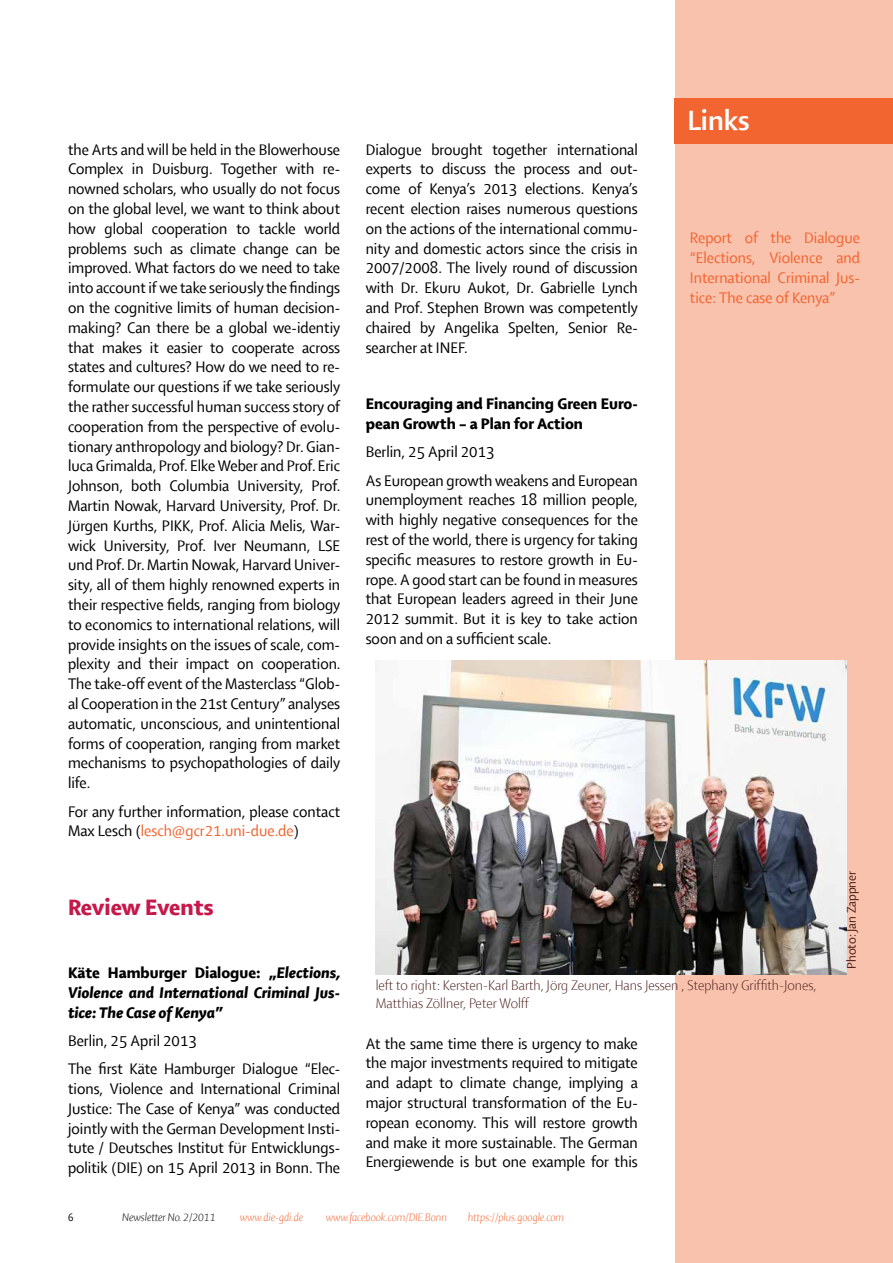
<style>
.page{position:relative;width:893px;height:1263px;background:#fff}
.page>*{position:absolute;margin:0;border:0;box-sizing:border-box;transform-origin:0 0}
.t1{font:30px "Shaker RB";color:#fff}
.t2{font:24px "Shaker RH";color:#c6184a}
.t3{font:16.5px/19.8px "Shaker R";color:#000;text-align:justify}
.t4{font:16.5px/19.8px "Shaker RH";color:#000}
.t5{font:16.5px/19.8px "Shaker R";color:#f26531;text-align:justify}
.t6{font:16.5px/19.8px "Shaker RHI";color:#000}
.t7{font:15px/18px "Shaker RL";color:#4b201c}
.t8{font:13.5px "Shaker R";color:#4b201c}
.t9{font:12px "Shaker RLI";color:#f26531}
.t10{font:12px "Shaker RLI";color:#000}
.t11{font:10.5px "Shaker R";color:#000}
.s1{color:#f26531}
.s2{font-family:"Shaker RHI"}
.s3{font-family:"Shaker RH"}
</style>
<div class="page">
<div style="left:675px;top:0;width:218px;height:1263px;background:#f9c2ad"></div>
<img style="left:376px;top:661px;width:470px;height:314px">
<div style="left:675px;top:98px;width:218px;height:46px;background:#f26531"></div>
<p class="t3" style="left:68px;top:140px;width:274px">the Arts and will be held in the Blowerhouse Complex in Duisburg. Together with re&shy;nowned scholars, who usually do not focus on the global level, we want to think about how global cooperation to tackle world problems such as climate change can be improved. What factors do we need to take into account if we take seriously the findings on the cognitive limits of human decision&shy;making? Can there be a global we-identiy that makes it easier to cooperate across states and cultures? How do we need to re&shy;formulate our questions if we take seriously the rather successful human success story of cooperation from the perspective of evolu&shy;tionary anthropology and biology? Dr. Gian&shy;luca Grimalda, Prof. Elke Weber and Prof. Eric Johnson, both Columbia University, Prof.<br>Martin Nowak, Harvard University, Prof. Dr.<br>Jürgen Kurths, PIKK, Prof. Alicia Melis, War&shy;wick University, Prof. Iver Neumann, LSE und Prof. Dr. Martin Nowak, Harvard Univer&shy;sity, all of them highly renowned experts in their respective fields, ranging from biology to economics to international relations, will provide insights on the issues of scale, com&shy;plexity and their impact on cooperation.<br>The take-off event of the Masterclass “Glob&shy;al Cooperation in the 21st Century” analyses automatic, unconscious, and unintentional forms of cooperation, ranging from market mechanisms to psychopathologies of daily life.</p>
<p class="t3" style="left:68px;top:801px;width:274px">For any further information, please contact<br>Max Lesch (<span class="s1">lesch@gcr21.uni-due.de</span>)</p>
<h2 class="t2" style="left:68px;top:894px;width:147px">Review Events</h2>
<p class="t4" style="left:68px;top:963px;width:274px">Käte Hamburger Dialogue: „<span class="s2">Elections,</span></p>
<p class="t6" style="left:68px;top:983px;width:274px">Violence and International Criminal Jus&shy;tice: The Case of Kenya<span class="s3">”</span></p>
<p class="t3" style="left:68px;top:1026px;width:274px;line-height:28.3px">Berlin, 25 April 2013<br>The first Käte Hamburger Dialogue “Elec-</p>
<p class="t3" style="left:68px;top:1079px;width:274px">tions, Violence and International Criminal Justice: The Case of Kenya” was conducted jointly with the German Development Insti&shy;tute / Deutsches Institut für Entwicklungs&shy;politik (DIE) on 15 April 2013 in Bonn. The</p>
<p class="t3" style="left:366px;top:140px;width:274px">Dialogue brought together international experts to discuss the process and out&shy;come of Kenya’s 2013 elections. Kenya’s recent election raises numerous questions on the actions of the international commu&shy;nity and domestic actors since the crisis in 2007/2008. The lively round of discussion with Dr. Ekuru Aukot, Dr. Gabrielle Lynch and Prof. Stephen Brown was competently chaired by Angelika Spelten, Senior Re&shy;searcher at INEF.</p>
<p class="t4" style="left:366px;top:394px;width:274px">Encouraging and Financing Green Euro&shy;pean Growth – a Plan for Action</p>
<p class="t3" style="left:366px;top:438px;width:274px;line-height:28.3px">Berlin, 25 April 2013<br>As European growth weakens and European</p>
<p class="t3" style="left:366px;top:490px;width:274px">unemployment reaches 18 million people, with highly negative consequences for the rest of the world, there is urgency for taking specific measures to restore growth in Eu&shy;rope. A good start can be found in measures that European leaders agreed in their June 2012 summit. But it is key to take action soon and on a sufficient scale.</p>
<h1 class="t1" style="left:687px;top:104px;width:64px">Links</h1>
<p class="t5" style="left:690px;top:228px;width:172px">Report of the Dialogue “Elections, Violence and International Criminal Jus&shy;tice: The case of Kenya”</p>
<p class="t8" style="left:844px;top:969px;width:99px;rotate:-90deg">Photo: Jan Zappner</p>
<p class="t7" style="left:376px;top:976px;width:442px">left to right: Kersten-Karl Barth, Jörg Zeuner, Hans Jessen , Stephany Griffith-Jones,<br>Matthias Zöllner, Peter Wolff</p>
<p class="t3" style="left:366px;top:1033px;width:274px">At the same time there is urgency to make the major investments required to mitigate and adapt to climate change, implying a major structural transformation of the Eu&shy;ropean economy. This will restore growth and make it more sustainable. The German Energiewende is but one example for this</p>
<p class="t11" style="left:68px;top:1212px;width:7px">6</p>
<p class="t10" style="left:122px;top:1210px;width:95px">Newsletter No. 2/2011</p>
<p class="t9" style="left:240px;top:1210px;width:65px">www.die-gdi.de</p>
<p class="t9" style="left:326px;top:1210px;width:123px">www.facebook.com/DIE.Bonn</p>
<p class="t9" style="left:468px;top:1210px;width:98px">https://plus.google.com</p>
</div>
